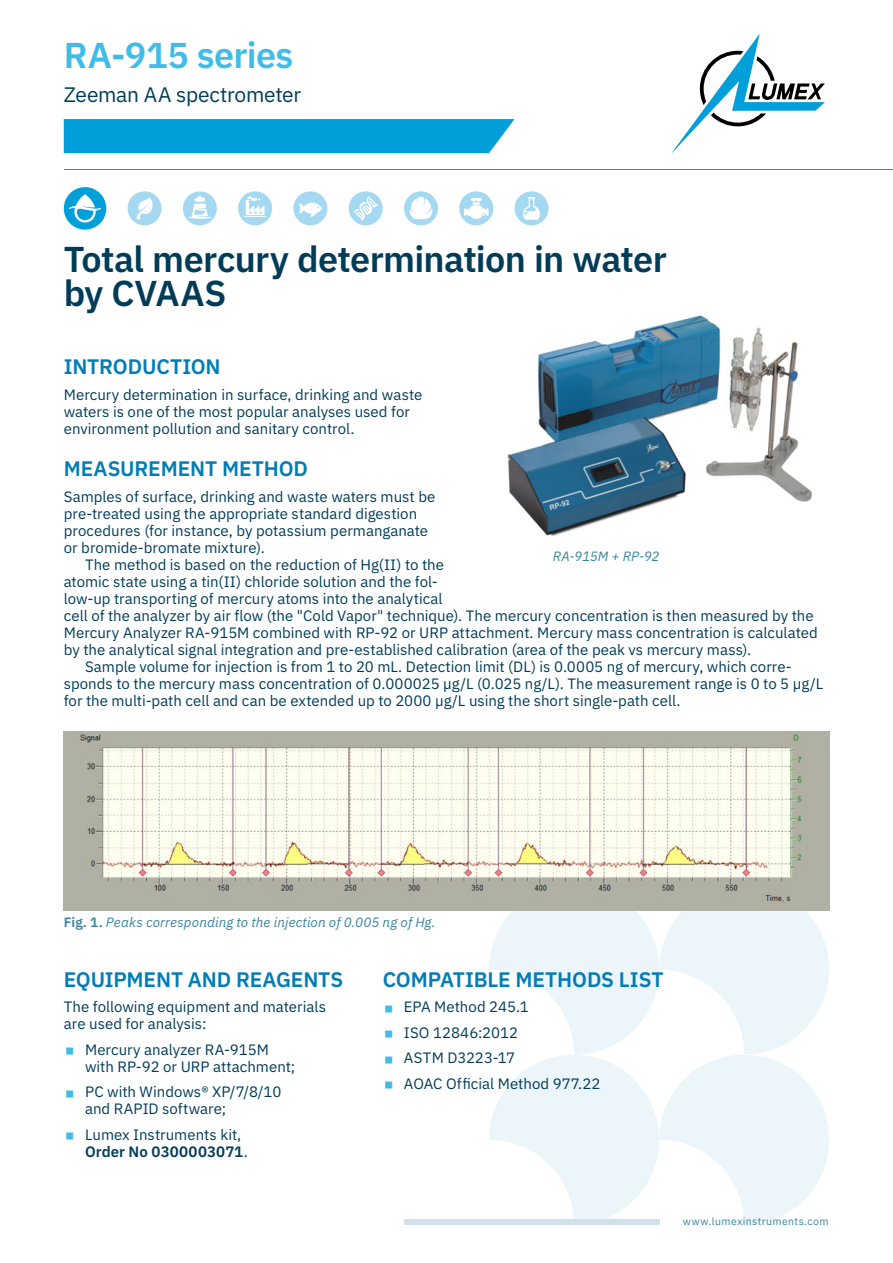
<style>
.page{position:relative;width:893px;height:1263px;background:#fff}
.page>*{position:absolute;margin:0;border:0;box-sizing:border-box;transform-origin:0 0}
.t1{font:600 36px/34px "IBM Plex Sans";letter-spacing:-.02em;color:#003c58}
.t2{font:600 36px "IBM Plex Sans";letter-spacing:-.015em;color:#40bce7}
.t3{font:600 21px "IBM Plex Sans";letter-spacing:-.005em;color:#007db6}
.t4{font:21px "IBM Plex Sans";letter-spacing:-.015em;color:#003c58}
.t5{font:15px/17px "IBM Plex Sans";color:#003c58}
.t6{font:italic 13.5px "IBM Plex Sans";letter-spacing:.005em;color:#37839f}
.t7{font:italic 13.5px "IBM Plex Sans";letter-spacing:-.02em;color:#37839f}
.t8{font:10.5px "IBM Plex Sans";letter-spacing:.04em;color:#37839f}
.s1{font-weight:600;font-style:normal}
.s2{font-weight:600}
</style>
<div class="page">
<svg style="left:489px;top:910px;width:340px;height:315px;fill:#ebf5fa"></svg>
<img style="left:64px;top:731px;width:765px;height:179px">
<div style="left:514px;top:191px;width:35px;height:34px;background:#a5d9f1;border-radius:50%"></div>
<svg style="left:523px;top:197px;width:17px;height:23px"></svg>
<div style="left:128px;top:191px;width:34px;height:34px;background:#a5d9f1;border-radius:50%"></div>
<svg style="left:137px;top:197px;width:16px;height:23px"></svg>
<div style="left:183px;top:191px;width:34px;height:34px;background:#a5d9f1;border-radius:50%"></div>
<svg style="left:188px;top:196px;width:23px;height:23px"></svg>
<div style="left:404px;top:191px;width:34px;height:34px;background:#a5d9f1;border-radius:50%"></div>
<svg style="left:410px;top:197px;width:22px;height:22px"></svg>
<div style="left:349px;top:191px;width:34px;height:34px;background:#a5d9f1;border-radius:50%"></div>
<svg style="left:354px;top:196px;width:24px;height:25px"></svg>
<div style="left:293px;top:191px;width:34px;height:34px;background:#a5d9f1;border-radius:50%"></div>
<svg style="left:299px;top:203px;width:23px;height:14px"></svg>
<div style="left:238px;top:191px;width:34px;height:34px;background:#a5d9f1;border-radius:50%"></div>
<svg style="left:244px;top:196px;width:22px;height:21px"></svg>
<div style="left:459px;top:191px;width:34px;height:34px;background:#a5d9f1;border-radius:50%"></div>
<svg style="left:464px;top:198px;width:25px;height:21px"></svg>
<img style="left:507px;top:315px;width:305px;height:221px">
<div style="left:64px;top:187px;width:42px;height:43px;background:#009fda;border-radius:50%"></div>
<svg style="left:69px;top:194px;width:32px;height:29px"></svg>
<hr style="left:64px;top:169px;width:829px;height:1px;background:#009fda">
<div style="left:64px;top:119px;width:450px;height:34px;background:#009fda"></div>
<svg style="left:672px;top:34px;width:153px;height:119px"></svg>
<div style="left:404px;top:1219px;width:255px;height:6px;background:#d0e1eb"></div>
<h1 class="t2" style="left:64px;top:27px;width:231px">RA-915 series</h1>
<h2 class="t4" style="left:64px;top:79px;width:239px">Zeeman AA spectrometer</h2>
<h1 class="t1" style="left:64px;top:239px;width:605px">Total mercury determination in water by CVAAS</h1>
<h2 class="t3" style="left:64px;top:350px;width:158px">INTRODUCTION</h2>
<p class="t5" style="left:64px;top:385px;width:360px">Mercury determination in surface, drinking and waste waters is one of the most popular analyses used for environment pollution and sanitary control.</p>
<h2 class="t3" style="left:64px;top:452px;width:246px">MEASUREMENT METHOD</h2>
<p class="t5" style="left:64px;top:487px;width:373px">Samples of surface, drinking and waste waters must be pre-treated using the appropriate standard digestion procedures (for instance, by potassium permanganate or bromide-bromate mixture).</p>
<p class="t5" style="left:85px;top:555px;width:360px">The method is based on the reduction of Hg(II) to the</p>
<p class="t5" style="left:64px;top:572px;width:376px">atomic state using a tin(II) chloride solution and the fol-</p>
<p class="t5" style="left:64px;top:589px;width:380px">low-up transporting of mercury atoms into the analytical</p>
<p class="t5" style="left:64px;top:606px;width:751px">cell of the analyzer by air flow (the "Cold Vapor" technique). The mercury concentration is then measured by the</p>
<p class="t5" style="left:64px;top:623px;width:756px">Mercury Analyzer RA-915M combined with RP-92 or URP attachment. Mercury mass concentration is calculated</p>
<p class="t5" style="left:64px;top:640px;width:689px">by the analytical signal integration and pre-established calibration (area of the peak vs mercury mass).</p>
<p class="t5" style="left:85px;top:657px;width:708px">Sample volume for injection is from 1 to 20 mL. Detection limit (DL) is 0.0005 ng of mercury, which corre-</p>
<p class="t5" style="left:64px;top:674px;width:761px">sponds to the mercury mass concentration of 0.000025 µg/L (0.025 ng/L). The measurement range is 0 to 5 µg/L</p>
<p class="t5" style="left:64px;top:691px;width:618px">for the multi-path cell and can be extended up to 2000 µg/L using the short single-path cell.</p>
<p class="t7" style="left:553px;top:546px;width:108px">RA-915M + RP-92</p>
<p class="t6" style="left:64px;top:912px;width:373px"><span class="s1">Fig. 1.</span> Peaks corresponding to the injection of 0.005 ng of Hg.</p>
<h2 class="t3" style="left:64px;top:962px;width:281px">EQUIPMENT AND REAGENTS</h2>
<p class="t5" style="left:64px;top:997px;width:264px">The following equipment and materials are used for analysis:</p>
<p class="t5" style="left:85px;top:1039px;width:212px">Mercury analyzer RА-915М with RP-92 or URP attachment;</p>
<p class="t5" style="left:85px;top:1082px;width:198px">PC with Windows® XP/7/8/10 and RAPID software;</p>
<p class="t5" style="left:85px;top:1124px;width:164px">Lumex Instruments kit,<br><span class="s2">Order No 0300003071</span>.</p>
<h2 class="t3" style="left:383px;top:962px;width:283px">COMPATIBLE METHODS LIST</h2>
<p class="t5" style="left:404px;top:993px;width:198px;line-height:25.5px">EPA Method 245.1<br>ISO 12846:2012<br>ASTM D3223-17<br>AOAC Official Method 977.22</p>
<p class="t8" style="left:683px;top:1213px;width:147px">www.lumexinstruments.com</p>
</div>
